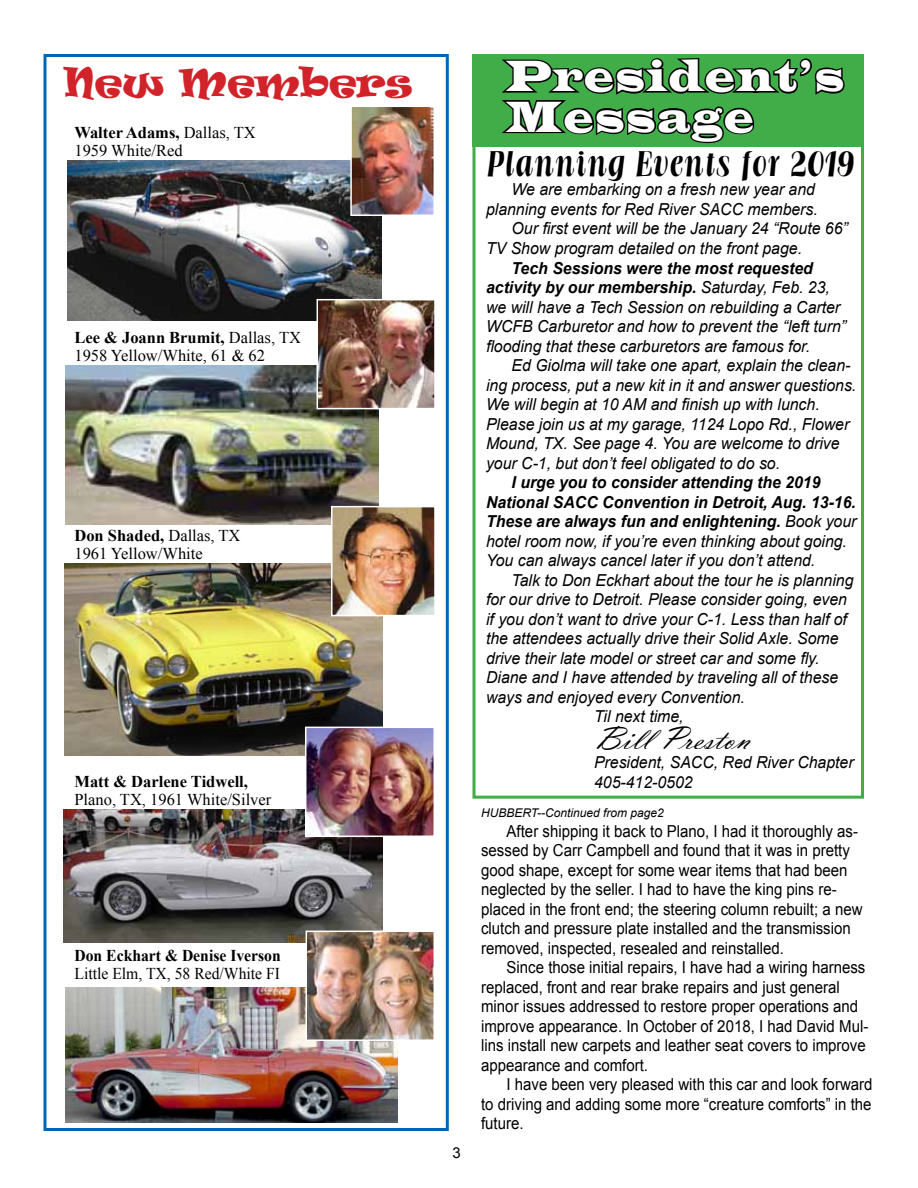
<style>
.page{position:relative;width:918px;height:1188px;background:#fff}
.page>*{position:absolute;margin:0;border:0;box-sizing:border-box;transform-origin:0 0}
.t1{font:45px/40.5px "Latin Wide";letter-spacing:.05em;color:#fff;scale:.74 1}
.t2{font:37.5px "Ravie";color:#d2232a}
.t3{font:33px "Vladimir Script";color:#000;scale:1.08 1}
.t4{font:30px "Broach Normal";color:#000}
.t5{font:italic 16.5px/19.5px "Arial";color:#000;scale:.96 1}
.t6{font:16.5px/19.5px "Arial";color:#000;scale:.91 1}
.t7{font:italic 700 16.5px/19.5px "Arial";color:#000;scale:.96 1}
.t8{font:16.5px/18px "Times New Roman";color:#000}
.t9{font:16.5px "Times New Roman";color:#000;scale:.95 1}
.t10{font:700 16.5px "Times New Roman";color:#000;scale:.95 1}
.t11{font:700 16.5px "Times New Roman";color:#000}
.t12{font:15px "Arial";color:#000}
.t13{font:italic 12px "Arial";color:#000}
.s1{font-weight:700}
.s2{font-weight:400}
</style>
<div class="page">
<div style="left:44px;top:54px;width:405px;height:1077px;border:3px solid #0066b3"></div>
<img style="left:68px;top:160px;width:313px;height:161px">
<img style="left:353px;top:109px;width:79px;height:104px">
<div style="left:350px;top:106px;width:85px;height:110px;border:2px solid #fff"></div>
<img style="left:66px;top:366px;width:313px;height:159px">
<img style="left:320px;top:302px;width:113px;height:104px">
<div style="left:317px;top:299px;width:119px;height:110px;border:2px solid #fff"></div>
<img style="left:65px;top:564px;width:317px;height:191px">
<img style="left:334px;top:509px;width:99px;height:104px">
<div style="left:331px;top:506px;width:105px;height:110px;border:2px solid #fff"></div>
<img style="left:66px;top:988px;width:332px;height:135px">
<img style="left:63px;top:810px;width:320px;height:133px">
<img style="left:308px;top:730px;width:124px;height:104px">
<div style="left:305px;top:727px;width:130px;height:110px;border:2px solid #fff"></div>
<img style="left:309px;top:934px;width:123px;height:104px">
<div style="left:306px;top:931px;width:129px;height:110px;border:2px solid #fff"></div>
<div style="left:472px;top:73px;width:392px;height:726px;border:3px solid #41ad49"></div>
<div style="left:472px;top:54px;width:392px;height:92px;background:#41ad49"></div>
<svg style="left:502px;top:58px;width:343px;height:86px"></svg>
<h2 class="t2" style="left:64px;top:56px;width:351px">New Members</h2>
<p class="t8" style="left:74px;top:123px;width:183px"><span class="s1">Walter Adams,</span> Dallas, TX<br>1959 White/Red</p>
<p class="t8" style="left:74px;top:328px;width:228px"><span class="s1">Lee &amp; Joann Brumit,</span> Dallas, TX<br>1958 Yellow/White, 61 &amp; 62</p>
<p class="t8" style="left:74px;top:526px;width:168px"><span class="s1">Don Shaded,</span> Dallas, TX<br>1961 Yellow/White</p>
<p class="t11" style="left:74px;top:770px;width:175px">Matt &amp; Darlene Tidwell,</p>
<p class="t8" style="left:74px;top:790px;width:198px">Plano, TX, 1961 White/Silver</p>
<p class="t10" style="left:74px;top:944px;width:219px">Don Eckhart &amp; Denise Iverson</p>
<p class="t9" style="left:74px;top:963px;width:218px">Little Elm, TX, 58 Red/White FI</p>
<p class="t12" style="left:453px;top:1143px;width:10px">3</p>
<h1 class="t1" style="left:506px;top:55px;width:459px">President’s<br>Message</h1>
<h3 class="t4" style="left:486px;top:144px;width:369px">Planning Events for 2019</h3>
<p class="t5" style="left:512px;top:180px;width:318px">We are embarking on a fresh new year and</p>
<p class="t5" style="left:486px;top:200px;width:347px">planning events for Red River SACC members.</p>
<p class="t5" style="left:512px;top:219px;width:352px">Our first event will be the January 24 “Route 66”</p>
<p class="t5" style="left:486px;top:239px;width:331px">TV Show program detailed on the front page.</p>
<p class="t5" style="left:486px;top:258px;width:377px;text-indent:26px"><span class="s1">Tech Sessions were the most requested activity by our membership.</span> Saturday, Feb. 23, we will have a Tech Session on rebuilding a Carter WCFB Carburetor and how to prevent the “left turn” flooding that these carburetors are famous for.</p>
<p class="t5" style="left:486px;top:356px;width:387px;text-indent:26px">Ed Giolma will take one apart, explain the clean&shy;ing process, put a new kit in it and answer questions.<br>We will begin at 10 AM and finish up with lunch.<br>Please join us at my garage, 1124 Lopo Rd., Flower Mound, TX. See page 4. You are welcome to drive your C-1, but don’t feel obligated to do so.</p>
<p class="t7" style="left:486px;top:473px;width:387px;text-indent:26px">I urge you to consider attending the 2019<br>National SACC Convention in Detroit, Aug. 13-16.<br>These are always fun and enlightening. <span class="s2">Book your hotel room now, if you’re even thinking about going.<br>You can always cancel later if you don’t attend.</span></p>
<p class="t5" style="left:512px;top:570px;width:358px">Talk to Don Eckhart about the tour he is planning</p>
<p class="t5" style="left:486px;top:590px;width:378px">for our drive to Detroit. Please consider going, even</p>
<p class="t5" style="left:486px;top:609px;width:378px">if you don’t want to drive your C-1. Less than half of</p>
<p class="t5" style="left:486px;top:629px;width:369px">the attendees actually drive their Solid Axle. Some</p>
<p class="t5" style="left:486px;top:648px;width:349px">drive their late model or street car and some fly.</p>
<p class="t5" style="left:486px;top:668px;width:368px">Diane and I have attended by traveling all of these</p>
<p class="t5" style="left:486px;top:687px;width:271px">ways and enjoyed every Convention.</p>
<p class="t5" style="left:594px;top:707px;width:95px">Til next time,</p>
<h3 class="t3" style="left:594px;top:719px;width:146px">Bill Preston</h3>
<p class="t5" style="left:594px;top:753px;width:272px">President, SACC, Red River Chapter<br>405-412-0502</p>
<p class="t13" style="left:481px;top:805px;width:184px">HUBBERT--Continued from page2</p>
<p class="t6" style="left:481px;top:821px;width:421px;text-indent:25px">After shipping it back to Plano, I had it thoroughly as&shy;sessed by Carr Campbell and found that it was in pretty good shape, except for some wear items that had been neglected by the seller. I had to have the king pins re&shy;placed in the front end; the steering column rebuilt; a new clutch and pressure plate installed and the transmission removed, inspected, resealed and reinstalled.</p>
<p class="t6" style="left:481px;top:958px;width:427px;text-indent:25px">Since those initial repairs, I have had a wiring harness replaced, front and rear brake repairs and just general minor issues addressed to restore proper operations and improve appearance. In October of 2018, I had David Mul&shy;lins install new carpets and leather seat covers to improve appearance and comfort.</p>
<p class="t6" style="left:481px;top:1075px;width:432px;text-align:justify;text-indent:25px">I have been very pleased with this car and look forward to driving and adding some more “creature comforts” in the future.</p>
</div>
